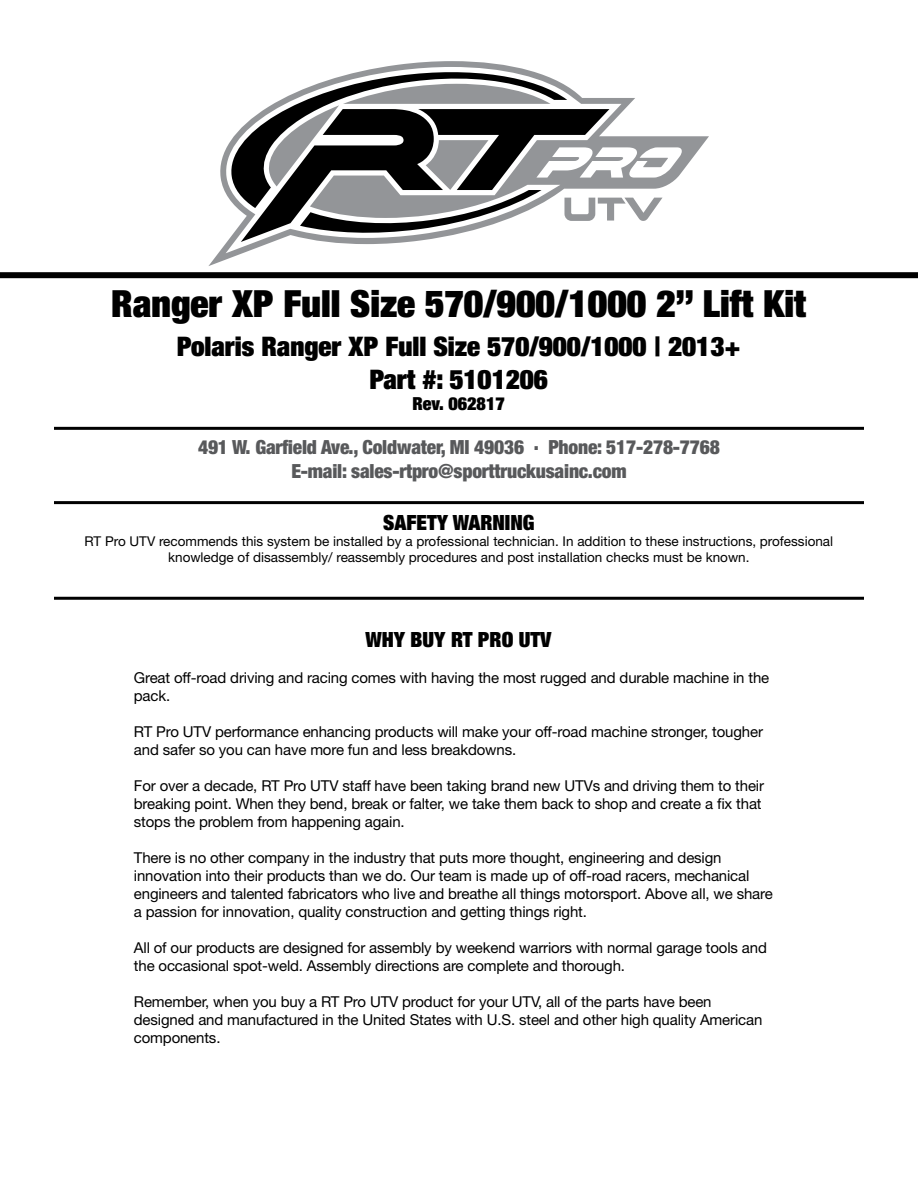
<style>
.page{position:relative;width:918px;height:1188px;background:#fff}
.page>*{position:absolute;margin:0;border:0;box-sizing:border-box;transform-origin:0 0}
.t1{font:900 expanded 37.5px "Helvetica Neue";color:#000}
.t2{font:900 expanded 27px/32.4px "Helvetica Neue";color:#000;text-align:center}
.t3{font:900 expanded 21px "Helvetica Neue";color:#000}
.t4{font:900 condensed 19.5px/23.4px "Helvetica Neue";letter-spacing:-.01em;color:#58595b;text-align:center}
.t5{font:900 expanded 18px "Helvetica Neue";color:#000}
.t6{font:15px/18px "Helvetica Neue";letter-spacing:-.01em;color:#000}
.t7{font:13.5px/16.2px "Helvetica Neue";color:#000;text-align:center}
</style>
<div class="page">
<div style="left:0;top:272px;width:918px;height:6px;background:#000"></div>
<hr style="left:54px;top:597px;width:810px;height:3px;background:#000">
<hr style="left:54px;top:501px;width:810px;height:3px;background:#000">
<hr style="left:54px;top:427px;width:810px;height:3px;background:#000">
<svg style="left:208px;top:61px;width:501px;height:205px"></svg>
<svg style="left:220px;top:67px;width:402px;height:186px"></svg>
<svg style="left:226px;top:66px;width:341px;height:142px"></svg>
<svg style="left:241px;top:109px;width:442px;height:133px"></svg>
<h1 class="t1" style="left:111px;top:279px;width:696px">Ranger XP Full Size 570/900/1000 2” Lift Kit</h1>
<h2 class="t2" style="left:177px;top:330px;width:565px">Polaris Ranger XP Full Size 570/900/1000 | 2013+<br>Part #: 5101206</h2>
<p class="t5" style="left:413px;top:392px;width:94px">Rev. 062817</p>
<h3 class="t4" style="left:198px;top:436px;width:523px">491 W. Garfield Ave., Coldwater, MI 49036 . Phone: 517-278-7768<br>E-mail: sales-rtpro@sporttruckusainc.com</h3>
<h3 class="t3" style="left:383px;top:509px;width:153px">SAFETY WARNING</h3>
<p class="t7" style="left:85px;top:533px;width:750px">RT Pro UTV recommends this system be installed by a professional technician. In addition to these instructions, professional knowledge of disassembly/ reassembly procedures and post installation checks must be known.</p>
<h3 class="t3" style="left:365px;top:626px;width:188px">WHY BUY RT PRO UTV</h3>
<p class="t6" style="left:134px;top:668px;width:637px">Great off-road driving and racing comes with having the most rugged and durable machine in the pack.</p>
<p class="t6" style="left:134px;top:722px;width:631px">RT Pro UTV performance enhancing products will make your off-road machine stronger, tougher and safer so you can have more fun and less breakdowns.</p>
<p class="t6" style="left:134px;top:776px;width:632px">For over a decade, RT Pro UTV staff have been taking brand new UTVs and driving them to their breaking point. When they bend, break or falter, we take them back to shop and create a fix that stops the problem from happening again.</p>
<p class="t6" style="left:134px;top:848px;width:640px">There is no other company in the industry that puts more thought, engineering and design innovation into their products than we do. Our team is made up of off-road racers, mechanical engineers and talented fabricators who live and breathe all things motorsport. Above all, we share a passion for innovation, quality construction and getting things right.</p>
<p class="t6" style="left:134px;top:938px;width:635px">All of our products are designed for assembly by weekend warriors with normal garage tools and the occasional spot-weld. Assembly directions are complete and thorough.</p>
<p class="t6" style="left:134px;top:992px;width:630px">Remember, when you buy a RT Pro UTV product for your UTV, all of the parts have been designed and manufactured in the United States with U.S. steel and other high quality American components.</p>
</div>
